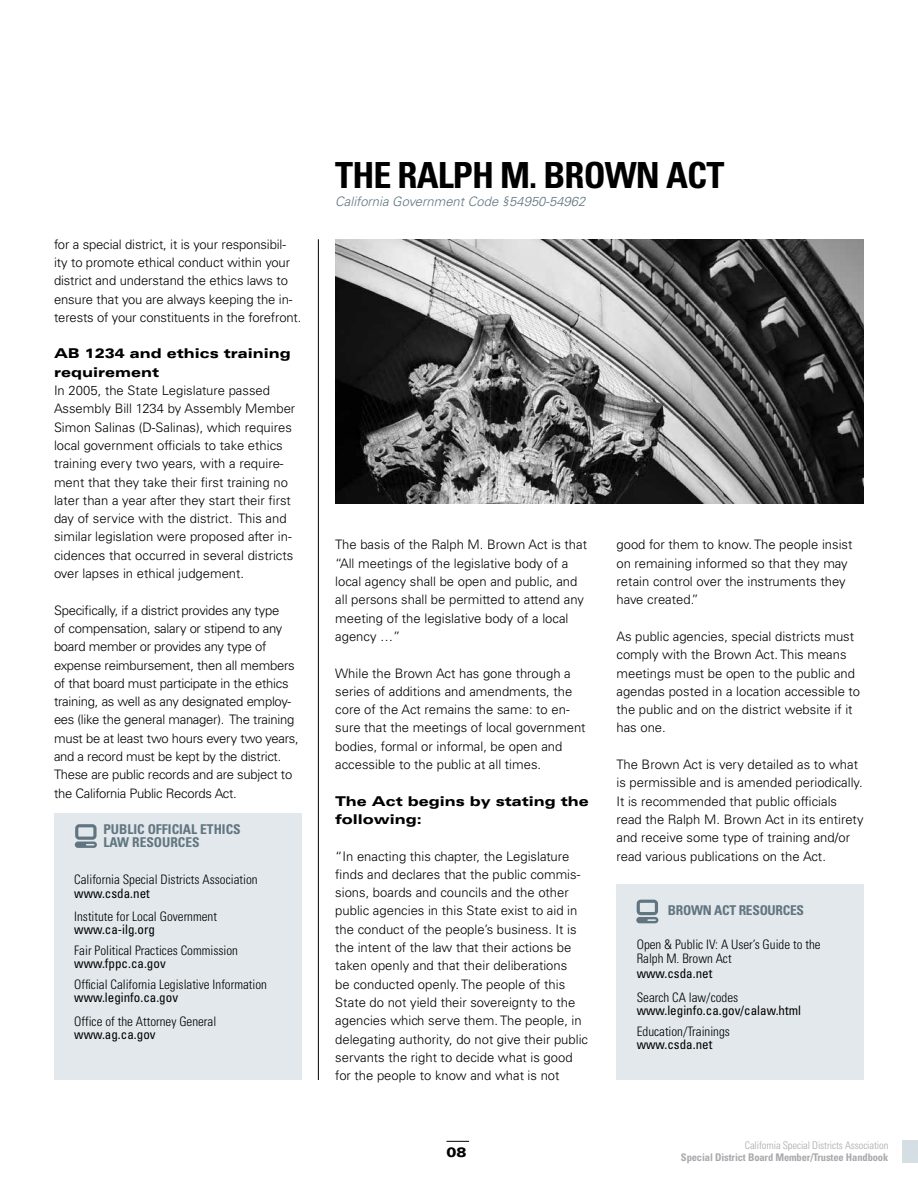
<style>
.page{position:relative;width:918px;height:1188px;background:#fff}
.page>*{position:absolute;margin:0;border:0;box-sizing:border-box;transform-origin:0 0}
.t1{font:700 condensed 36px "Univers LT Std";letter-spacing:-.025em;color:#000}
.t2{font:900 expanded 13.5px/18.3px "Univers LT Std";color:#000}
.t3{font:700 condensed 13.5px "Univers LT Std";letter-spacing:-.01em;color:#617580}
.t4{font:300 13.05px/18.3px "Univers LT Std";color:#000}
.t5{font:300 13.05px/18.3px "Univers LT Std";letter-spacing:-.02em;color:#000}
.t6{font:300 condensed 13.05px/13.8px "Univers LT Std";color:#000}
.t7{font:condensed 13.05px "Univers LT Std";color:#000}
.t8{font:italic 300 13.05px "Univers LT Std";color:#617580}
.t9{font:700 condensed 10.5px "Univers LT Std";letter-spacing:-.01em;color:#a7a9ac}
.t10{font:300 condensed 10.5px "Univers LT Std";letter-spacing:-.01em;color:#a7a9ac}
</style>
<div class="page">
<div style="left:902px;top:1140px;width:16px;height:22px;background:#d5dee3"></div>
<div style="left:54px;top:813px;width:248px;height:267px;background:#e2e8ec"></div>
<div style="left:616px;top:885px;width:248px;height:195px;background:#e2e8ec"></div>
<svg style="left:636px;top:900px;width:22px;height:23px"></svg>
<svg style="left:75px;top:824px;width:22px;height:24px"></svg>
<hr style="left:318px;top:239px;width:1px;height:841px;background:#000">
<img style="left:335px;top:239px;width:529px;height:265px">
<svg style="left:447px;top:1141px;width:22px;height:1px"></svg>
<p class="t4" style="left:54px;top:235px;width:249px">for a special district, it is your responsibil&shy;ity to promote ethical conduct within your district and understand the ethics laws to ensure that you are always keeping the in&shy;terests of your constituents in the forefront.</p>
<p class="t2" style="left:54px;top:344px;width:238px">AB 1234 and ethics training requirement</p>
<p class="t4" style="left:54px;top:381px;width:243px">In 2005, the State Legislature passed Assembly Bill 1234 by Assembly Member Simon Salinas (D-Salinas), which requires local government officials to take ethics training every two years, with a require&shy;ment that they take their first training no later than a year after they start their first day of service with the district. This and similar legislation were proposed after in&shy;cidences that occurred in several districts over lapses in ethical judgement.</p>
<p class="t5" style="left:54px;top:601px;width:246px">Specifically, if a district provides any type<br>of compensation, salary or stipend to any board member or provides any type of expense reimbursement, then all members of that board must participate in the ethics training, as well as any designated employ&shy;ees (like the general manager). The training must be at least two hours every two years, and a record must be kept by the district.<br>These are public records and are subject to the California Public Records Act.</p>
<p class="t3" style="left:103px;top:821px;width:16px">PUBLIC</p>
<p class="t3" style="left:148px;top:821px;width:8px">OFFICIAL</p>
<p class="t3" style="left:200px;top:821px;width:29px">ETHICS</p>
<p class="t3" style="left:103px;top:834px;width:10px">LAW</p>
<p class="t3" style="left:132px;top:834px;width:9px">RESOURCES</p>
<p class="t6" style="left:74px;top:873px;width:185px">California Special Districts Association</p>
<p class="t7" style="left:74px;top:885px;width:77px">www.csda.net</p>
<p class="t6" style="left:74px;top:910px;width:144px">Institute for Local Government</p>
<p class="t7" style="left:74px;top:921px;width:82px">www.ca-ilg.org</p>
<p class="t6" style="left:74px;top:943px;width:165px">Fair Political Practices Commission</p>
<p class="t7" style="left:74px;top:955px;width:93px">www.fppc.ca.gov</p>
<p class="t6" style="left:74px;top:977px;width:194px">Official California Legislative Information</p>
<p class="t7" style="left:74px;top:989px;width:105px">www.leginfo.ca.gov</p>
<p class="t6" style="left:74px;top:1014px;width:144px">Office of the Attorney General</p>
<p class="t7" style="left:74px;top:1026px;width:83px">www.ag.ca.gov</p>
<h1 class="t1" style="left:335px;top:153px;width:254px">THE RALPH M. BROW</h1>
<h1 class="t1" style="left:636px;top:153px;width:70px">N ACT</h1>
<p class="t8" style="left:335px;top:194px;width:252px">California Government Code §54950-54962</p>
<p class="t4" style="left:335px;top:536px;width:253px">The basis of the Ralph M. Brown Act is that “All meetings of the legislative body of a local agency shall be open and public, and all persons shall be permitted to attend any meeting of the legislative body of a local agency …”</p>
<p class="t4" style="left:335px;top:664px;width:252px">While the Brown Act has gone through a series of additions and amendments, the core of the Act remains the same: to en&shy;sure that the meetings of local government bodies, formal or informal, be open and accessible to the public at all times.</p>
<p class="t2" style="left:335px;top:792px;width:255px">The Act begins by stating the following:</p>
<p class="t4" style="left:335px;top:847px;width:254px">“In enacting this chapter, the Legislature finds and declares that the public commis&shy;sions, boards and councils and the other public agencies in this State exist to aid in the conduct of the people’s business. It is the intent of the law that their actions be taken openly and that their deliberations<br>be conducted openly. The people of this State do not yield their sovereignty to the agencies which serve them. The people, in delegating authority, do not give their public servants the right to decide what is good for the people to know and what is not</p>
<p class="t2" style="left:447px;top:1143px;width:21px">08</p>
<p class="t4" style="left:616px;top:536px;width:238px">good for them to know. The people insist on remaining informed so that they may retain control over the instruments they have created.”</p>
<p class="t4" style="left:616px;top:627px;width:245px">As public agencies, special districts must comply with the Brown Act. This means meetings must be open to the public and agendas posted in a location accessible to the public and on the district website if it has one.</p>
<p class="t4" style="left:616px;top:755px;width:249px">The Brown Act is very detailed as to what is permissible and is amended periodically.<br>It is recommended that public officials read the Ralph M. Brown Act in its entirety and receive some type of training and/or read various publications on the Act.</p>
<p class="t3" style="left:668px;top:902px;width:18px">BROW</p>
<p class="t3" style="left:703px;top:902px;width:44px">N ACT RESOURCES</p>
<p class="t6" style="left:637px;top:938px;width:185px">Open &amp; Public IV: A User’s Guide to the<br>Ralph M. Brown Act</p>
<p class="t7" style="left:637px;top:966px;width:77px">www.csda.net</p>
<p class="t6" style="left:637px;top:990px;width:103px">Search CA law/codes</p>
<p class="t7" style="left:637px;top:1002px;width:166px">www.leginfo.ca.gov/calaw.html</p>
<p class="t6" style="left:637px;top:1024px;width:95px">Education/Trainings</p>
<p class="t7" style="left:637px;top:1036px;width:77px">www.csda.net</p>
<p class="t10" style="left:745px;top:1139px;width:145px">California Special Districts Association</p>
<p class="t9" style="left:681px;top:1150px;width:209px">SPECIAL DISTRICT BOARD MEMBER/TRUSTEE HANDBOOK</p>
</div>
